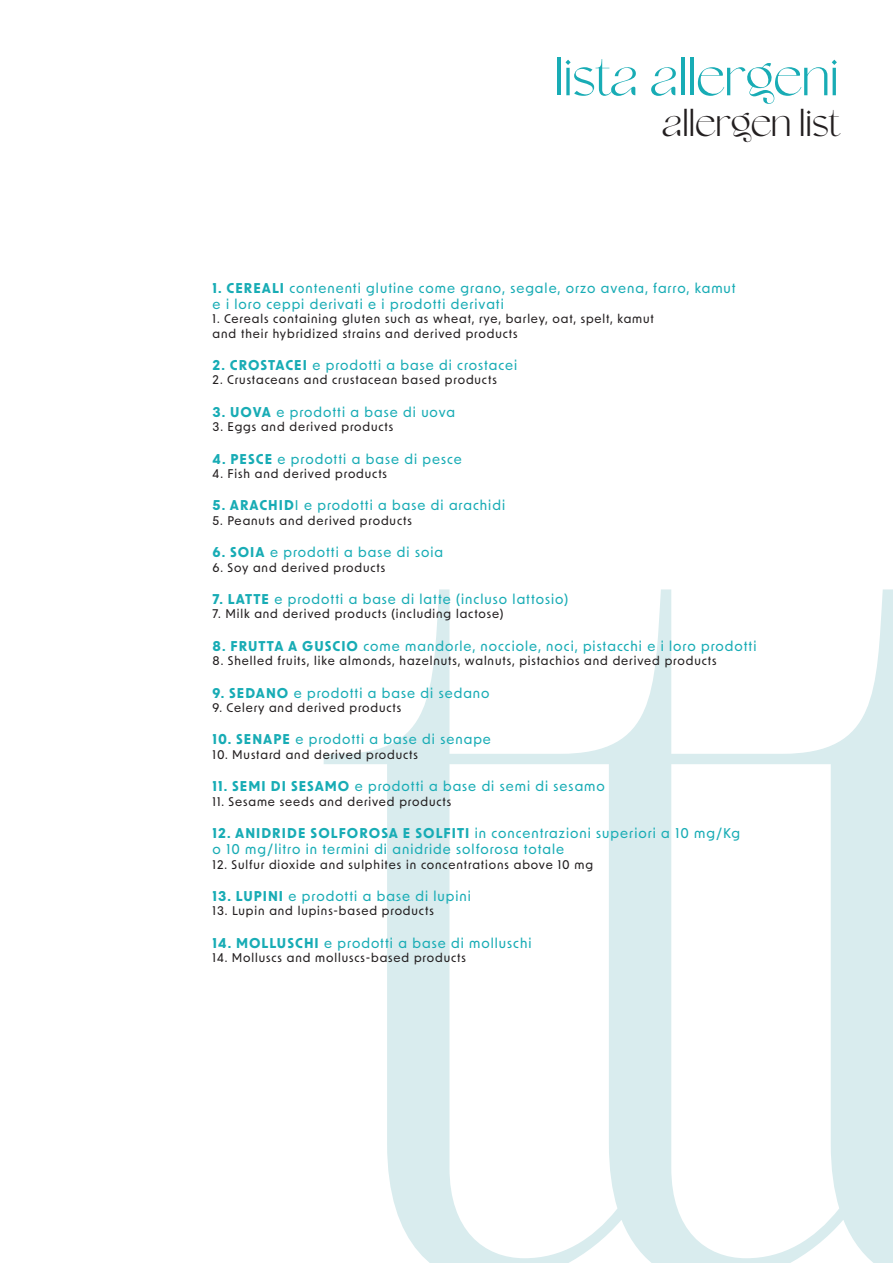
<style>
.page{position:relative;width:893px;height:1263px;background:#fff}
.page>*{position:absolute;margin:0;border:0;box-sizing:border-box;transform-origin:0 0}
.t1{font:55.05px "Rayleigh Glamour";color:#18acb5}
.t2{font:39.6px "Rayleigh Glamour";color:#231f20}
.t3{font:500 13.5px/16.2px "New Order";letter-spacing:.075em;color:#18acb5}
.t4{font:500 12px/14.4px "New Order";letter-spacing:.075em;color:#231f20}
.s1{font-weight:700}
</style>
<div class="page">
<svg style="left:324px;top:589px;width:569px;height:674px"></svg>
<p class="t1" style="left:555px;top:46px;width:286px">lista allergeni</p>
<p class="t2" style="left:662px;top:100px;width:179px">allergen list</p>
<p class="t3" style="left:213px;top:279px;width:525px"><span class="s1">1. CEREALI</span> contenenti glutine come grano, segale, orzo avena, farro, kamut e i loro ceppi derivati e i prodotti derivati</p>
<p class="t4" style="left:213px;top:311px;width:443px">1. Cereals containing gluten such as wheat, rye, barley, oat, spelt, kamut and their hybridized strains and derived products</p>
<p class="t3" style="left:213px;top:356px;width:306px"><span class="s1">2. CROSTACEI</span> e prodotti a base di crostacei</p>
<p class="t4" style="left:213px;top:372px;width:286px">2. Crustaceans and crustacean based products</p>
<p class="t3" style="left:213px;top:403px;width:244px"><span class="s1">3. UOVA</span> e prodotti a base di uova</p>
<p class="t4" style="left:213px;top:419px;width:182px">3. Eggs and derived products</p>
<p class="t3" style="left:213px;top:450px;width:251px"><span class="s1">4. PESCE</span> e prodotti a base di pesce</p>
<p class="t4" style="left:213px;top:466px;width:176px">4. Fish and derived products</p>
<p class="t3" style="left:213px;top:497px;width:294px"><span class="s1">5. ARACHID</span>I e prodotti a base di arachidi</p>
<p class="t4" style="left:213px;top:513px;width:201px">5. Peanuts and derived products</p>
<p class="t3" style="left:213px;top:543px;width:232px"><span class="s1">6. SOIA</span> e prodotti a base di soia</p>
<p class="t4" style="left:213px;top:559px;width:174px">6. Soy and derived products</p>
<p class="t3" style="left:213px;top:590px;width:357px"><span class="s1">7. LATTE</span> e prodotti a base di latte (incluso lattosio)</p>
<p class="t4" style="left:213px;top:606px;width:292px">7. Milk and derived products (including lactose)</p>
<p class="t3" style="left:213px;top:637px;width:545px"><span class="s1">8. FRUTTA A GUSCIO</span> come mandorle, nocciole, noci, pistacchi e i loro prodotti</p>
<p class="t4" style="left:213px;top:653px;width:505px">8. Shelled fruits, like almonds, hazelnuts, walnuts, pistachios and derived products</p>
<p class="t3" style="left:213px;top:684px;width:279px"><span class="s1">9. SEDANO</span> e prodotti a base di sedano</p>
<p class="t4" style="left:213px;top:700px;width:190px">9. Celery and derived products</p>
<p class="t3" style="left:213px;top:731px;width:280px"><span class="s1">10. SENAPE</span> e prodotti a base di senape</p>
<p class="t4" style="left:213px;top:747px;width:207px">10. Mustard and derived products</p>
<p class="t3" style="left:213px;top:777px;width:394px"><span class="s1">11. SEMI DI SESAMO</span> e prodotti a base di semi di sesamo</p>
<p class="t4" style="left:213px;top:793px;width:240px">11. Sesame seeds and derived products</p>
<p class="t3" style="left:213px;top:824px;width:529px"><span class="s1">12. ANIDRIDE SOLFOROSA E SOLFITI</span> in concentrazioni superiori a 10 mg/Kg o 10 mg/litro in termini di anidride solforosa totale</p>
<p class="t4" style="left:213px;top:856px;width:382px">12. Sulfur dioxide and sulphites in concentrations above 10 mg</p>
<p class="t3" style="left:213px;top:887px;width:260px"><span class="s1">13. LUPINI</span> e prodotti a base di lupini</p>
<p class="t4" style="left:213px;top:903px;width:223px">13. Lupin and lupins-based products</p>
<p class="t3" style="left:213px;top:934px;width:320px"><span class="s1">14. MOLLUSCHI</span> e prodotti a base di molluschi</p>
<p class="t4" style="left:213px;top:950px;width:255px">14. Molluscs and molluscs-based products</p>
</div>
